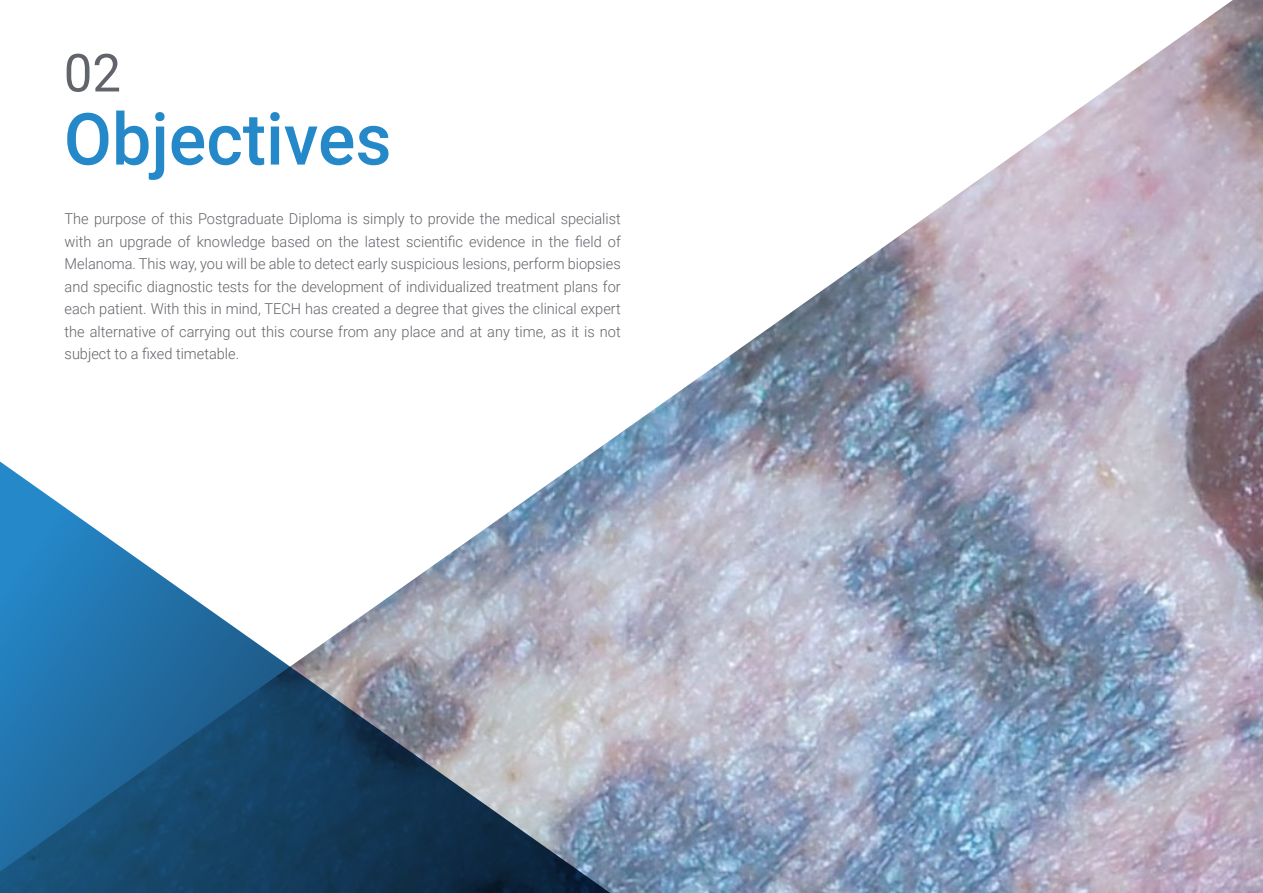
<style>
.page{position:relative;width:1263px;height:893px;background:#fff}
.page>*{position:absolute;margin:0;border:0;box-sizing:border-box;transform-origin:0 0}
.t1{font:500 72px "Roboto";color:#2488c9}
.t2{font:52.5px "Roboto";color:#61646a}
.t3{font:300 15px/22.5px "Roboto";color:#61646a;text-align:justify}
</style>
<div class="page">
<img style="left:602px;top:0;width:661px;height:893px">
<svg style="left:0;top:446px;width:640px;height:447px"></svg>
<h2 class="t2" style="left:64px;top:36px;width:59px">02</h2>
<h1 class="t1" style="left:64px;top:89px;width:329px">Objectives</h1>
<p class="t3" style="left:65px;top:207px;width:558px">The purpose of this Postgraduate Diploma is simply to provide the medical specialist with an upgrade of knowledge based on the latest scientific evidence in the field of Melanoma. This way, you will be able to detect early suspicious lesions, perform biopsies and specific diagnostic tests for the development of individualized treatment plans for each patient. With this in mind, TECH has created a degree that gives the clinical expert the alternative of carrying out this course from any place and at any time, as it is not subject to a fixed timetable.</p>
</div>
